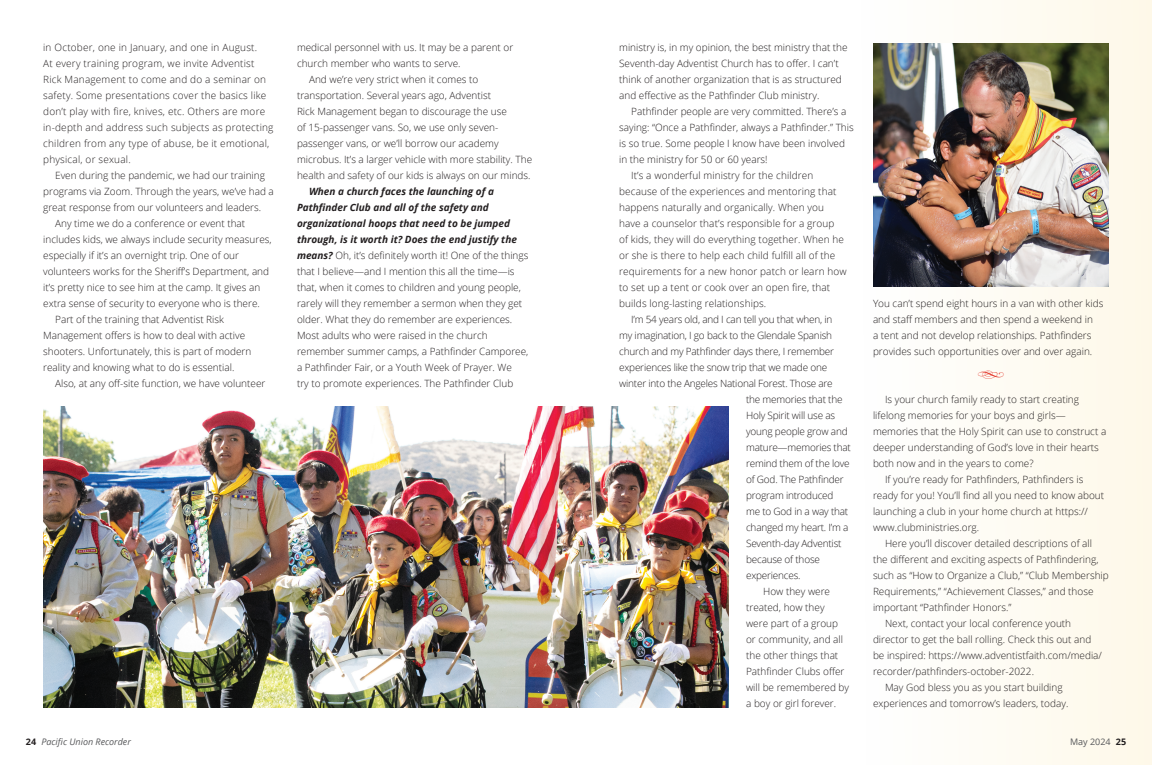
<style>
.page{position:relative;width:1152px;height:765px;background:#fff}
.page>*{position:absolute;margin:0;border:0;box-sizing:border-box;transform-origin:0 0}
.t1{font:21.4px "Type Embellishments One Let Plain";color:#e33225}
.t2{font:300 10px/16px "Open Sans";color:#231f20}
.t3{font:300 10px "Open Sans";letter-spacing:-.02em;color:#231f20}
.t4{font:300 10px/16px "Open Sans";letter-spacing:.02em;color:#231f20}
.t5{font:italic 9px "Open Sans";color:#57585a}
.t6{font:9px "Open Sans";color:#57585a}
.s1{font-weight:700;font-style:italic}
.s2{font-weight:700;font-style:normal;color:#231f20}
.s3{font-weight:700;color:#231f20}
</style>
<div class="page">
<div style="left:832px;top:0;width:320px;height:765px;background:#fefcf5"></div>
<img style="left:43px;top:407px;width:685px;height:300px">
<img style="left:873px;top:43px;width:236px;height:243px">
<p class="t4" style="left:43px;top:39px;width:232px">in October, one in January, and one in August.<br>At every training program, we invite Adventist Rick Management to come and do a seminar on safety. Some presentations cover the basics like don’t play with fire, knives, etc. Others are more in-depth and address such subjects as protecting children from any type of abuse, be it emotional, physical, or sexual.</p>
<p class="t2" style="left:55px;top:167px;width:211px">Even during the pandemic, we had our training</p>
<p class="t2" style="left:43px;top:183px;width:232px">programs via Zoom. Through the years, we’ve had a</p>
<p class="t2" style="left:43px;top:199px;width:219px">great response from our volunteers and leaders.</p>
<p class="t2" style="left:55px;top:215px;width:192px">Any time we do a conference or event that</p>
<p class="t2" style="left:43px;top:231px;width:230px">includes kids, we always include security measures,</p>
<p class="t2" style="left:43px;top:247px;width:197px">especially if it’s an overnight trip. One of our</p>
<p class="t2" style="left:43px;top:263px;width:227px">volunteers works for the Sheriff’s Department, and</p>
<p class="t2" style="left:43px;top:279px;width:219px">it’s pretty nice to see him at the camp. It gives an</p>
<p class="t2" style="left:43px;top:295px;width:218px">extra sense of security to everyone who is there.</p>
<p class="t2" style="left:55px;top:311px;width:170px">Part of the training that Adventist Risk</p>
<p class="t2" style="left:43px;top:327px;width:204px">Management offers is how to deal with active</p>
<p class="t2" style="left:43px;top:343px;width:210px">shooters. Unfortunately, this is part of modern</p>
<p class="t2" style="left:43px;top:359px;width:193px">reality and knowing what to do is essential.</p>
<p class="t2" style="left:55px;top:375px;width:212px">Also, at any off-site function, we have volunteer</p>
<p class="t2" style="left:297px;top:39px;width:218px">medical personnel with us. It may be a parent or</p>
<p class="t2" style="left:297px;top:55px;width:165px">church member who wants to serve.</p>
<p class="t2" style="left:309px;top:71px;width:171px">And we’re very strict when it comes to</p>
<p class="t2" style="left:297px;top:87px;width:196px">transportation. Several years ago, Adventist</p>
<p class="t2" style="left:297px;top:103px;width:211px">Rick Management began to discourage the use</p>
<p class="t2" style="left:297px;top:119px;width:203px">of 15-passenger vans. So, we use only seven-</p>
<p class="t2" style="left:297px;top:135px;width:203px">passenger vans, or we’ll borrow our academy</p>
<p class="t2" style="left:297px;top:151px;width:237px">microbus. It’s a larger vehicle with more stability. The</p>
<p class="t2" style="left:297px;top:167px;width:235px">health and safety of our kids is always on our minds.</p>
<p class="t2" style="left:297px;top:183px;width:233px;text-indent:12px"><span class="s1">When a church faces the launching of a Pathfinder Club and all of the safety and organizational hoops that need to be jumped through, is it worth it? Does the end justify the means?</span> Oh, it’s definitely worth it! One of the things that I believe—and I mention this all the time—is that, when it comes to children and young people, rarely will they remember a sermon when they get older. What they do remember are experiences.<br>Most adults who were raised in the church remember summer camps, a Pathfinder Camporee, a Pathfinder Fair, or a Youth Week of Prayer. We<br>try to promote experiences. The Pathfinder Club</p>
<p class="t2" style="left:619px;top:39px;width:230px">ministry is, in my opinion, the best ministry that the Seventh-day Adventist Church has to offer. I can’t think of another organization that is as structured and effective as the Pathfinder Club ministry.</p>
<p class="t2" style="left:631px;top:103px;width:217px">Pathfinder people are very committed. There’s a</p>
<p class="t2" style="left:619px;top:119px;width:236px">saying: “Once a Pathfinder, always a Pathfinder.” This</p>
<p class="t2" style="left:619px;top:135px;width:227px">is so true. Some people I know have been involved</p>
<p class="t2" style="left:619px;top:151px;width:150px">in the ministry for 50 or 60 years!</p>
<p class="t2" style="left:631px;top:167px;width:184px">It’s a wonderful ministry for the children</p>
<p class="t2" style="left:619px;top:183px;width:219px">because of the experiences and mentoring that</p>
<p class="t2" style="left:619px;top:199px;width:206px">happens naturally and organically. When you</p>
<p class="t2" style="left:619px;top:215px;width:217px">have a counselor that’s responsible for a group</p>
<p class="t2" style="left:619px;top:231px;width:226px">of kids, they will do everything together. When he</p>
<p class="t2" style="left:619px;top:247px;width:218px">or she is there to help each child fulfill all of the</p>
<p class="t2" style="left:619px;top:263px;width:229px">requirements for a new honor patch or learn how</p>
<p class="t2" style="left:619px;top:279px;width:213px">to set up a tent or cook over an open fire, that</p>
<p class="t2" style="left:619px;top:295px;width:149px">builds long-lasting relationships.</p>
<p class="t3" style="left:631px;top:312px;width:203px">I’m 54 years old, and I can tell you that when, in</p>
<p class="t3" style="left:619px;top:328px;width:214px">my imagination, I go back to the Glendale Spanish</p>
<p class="t3" style="left:619px;top:344px;width:216px">church and my Pathfinder days there, I remember</p>
<p class="t3" style="left:619px;top:360px;width:210px">experiences like the snow trip that we made one</p>
<p class="t3" style="left:619px;top:376px;width:215px">winter into the Angeles National Forest. Those are</p>
<p class="t3" style="left:746px;top:392px;width:98px">the memories that the</p>
<p class="t3" style="left:746px;top:408px;width:91px">Holy Spirit will use as</p>
<p class="t3" style="left:746px;top:424px;width:103px">young people grow and</p>
<p class="t3" style="left:746px;top:440px;width:106px">mature—memories that</p>
<p class="t3" style="left:746px;top:456px;width:105px">remind them of the love</p>
<p class="t3" style="left:746px;top:472px;width:99px">of God. The Pathfinder</p>
<p class="t3" style="left:746px;top:488px;width:89px">program introduced</p>
<p class="t3" style="left:746px;top:504px;width:104px">me to God in a way that</p>
<p class="t3" style="left:746px;top:520px;width:104px">changed my heart. I’m a</p>
<p class="t3" style="left:746px;top:536px;width:97px">Seventh-day Adventist</p>
<p class="t3" style="left:746px;top:552px;width:75px">because of those</p>
<p class="t3" style="left:746px;top:568px;width:56px">experiences.</p>
<p class="t2" style="left:763px;top:583px;width:68px">How they were</p>
<p class="t2" style="left:746px;top:599px;width:80px">treated, how they</p>
<p class="t2" style="left:746px;top:615px;width:93px">were part of a group</p>
<p class="t2" style="left:746px;top:631px;width:98px">or community, and all</p>
<p class="t2" style="left:746px;top:647px;width:94px">the other things that</p>
<p class="t2" style="left:746px;top:663px;width:100px">Pathfinder Clubs offer</p>
<p class="t2" style="left:746px;top:679px;width:105px">will be remembered by</p>
<p class="t2" style="left:746px;top:695px;width:92px">a boy or girl forever.</p>
<p class="t2" style="left:873px;top:295px;width:232px">You can’t spend eight hours in a van with other kids and staff members and then spend a weekend in<br>a tent and not develop relationships. Pathfinders provides such opportunities over and over again.</p>
<h1 class="t1" style="left:977px;top:366px;width:29px">d</h1>
<p class="t2" style="left:885px;top:391px;width:196px">Is your church family ready to start creating</p>
<p class="t2" style="left:873px;top:407px;width:194px">lifelong memories for your boys and girls—</p>
<p class="t2" style="left:873px;top:423px;width:235px">memories that the Holy Spirit can use to construct a</p>
<p class="t2" style="left:873px;top:439px;width:227px">deeper understanding of God’s love in their hearts</p>
<p class="t2" style="left:873px;top:455px;width:162px">both now and in the years to come?</p>
<p class="t2" style="left:885px;top:471px;width:200px">If you’re ready for Pathfinders, Pathfinders is</p>
<p class="t2" style="left:873px;top:487px;width:233px">ready for you! You’ll find all you need to know about</p>
<p class="t2" style="left:873px;top:503px;width:216px">launching a club in your home church at https://</p>
<p class="t2" style="left:873px;top:519px;width:108px">www.clubministries.org.</p>
<p class="t2" style="left:885px;top:535px;width:209px">Here you’ll discover detailed descriptions of all</p>
<p class="t2" style="left:873px;top:551px;width:227px">the different and exciting aspects of Pathfindering,</p>
<p class="t2" style="left:873px;top:567px;width:237px">such as “How to Organize a Club,” “Club Membership</p>
<p class="t2" style="left:873px;top:583px;width:222px">Requirements,” “Achievement Classes,” and those</p>
<p class="t2" style="left:873px;top:599px;width:140px">important “Pathfinder Honors.”</p>
<p class="t2" style="left:885px;top:615px;width:188px">Next, contact your local conference youth</p>
<p class="t2" style="left:873px;top:631px;width:220px">director to get the ball rolling. Check this out and</p>
<p class="t2" style="left:873px;top:647px;width:230px">be inspired: https://www.adventistfaith.com/media/</p>
<p class="t2" style="left:873px;top:663px;width:163px">recorder/pathfinders-october-2022.</p>
<p class="t2" style="left:885px;top:679px;width:179px">May God bless you as you start building</p>
<p class="t2" style="left:873px;top:695px;width:197px">experiences and tomorrow’s leaders, today.</p>
<p class="t5" style="left:26px;top:736px;width:107px"><span class="s2">24</span> Pacific Union Recorder</p>
<p class="t6" style="left:1070px;top:736px;width:58px">May 2024 <span class="s3">25</span></p>
</div>
